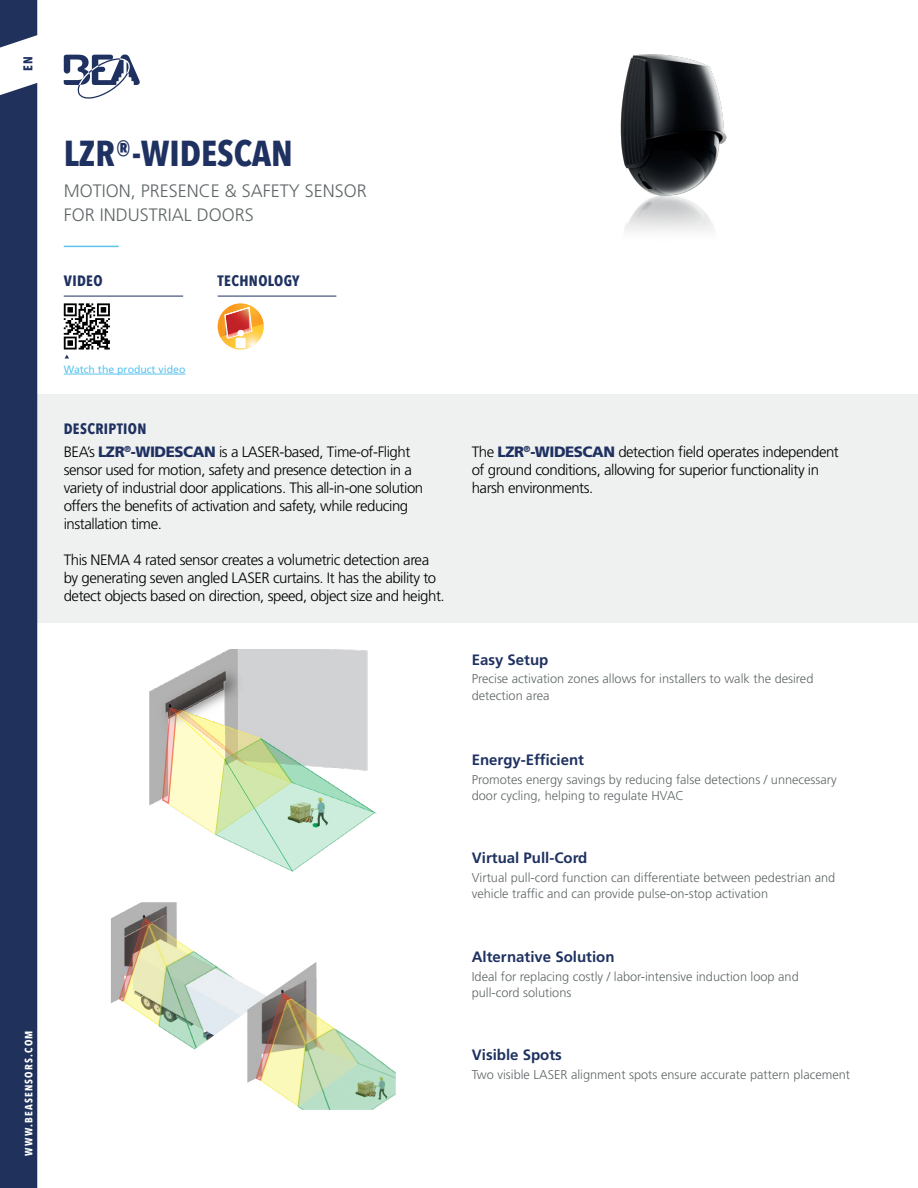
<style>
.page{position:relative;width:918px;height:1188px;background:#fff}
.page>*{position:absolute;margin:0;border:0;box-sizing:border-box;transform-origin:0 0}
.t1{font:700 36px "Avenir Next Condensed";color:#1e3160}
.t2{font:300 18px/24px "Frutiger LT Std";color:#606768}
.t3{font:300 15px/18px "Frutiger LT Std";letter-spacing:-.03em;color:#000}
.t4{font:700 15px "Frutiger LT Std";color:#1e3160}
.t5{font:700 15px "Avenir Next Condensed";letter-spacing:.025em;color:#1e3160}
.t6{font:300 12.75px/16.5px "Frutiger LT Std";color:#606768}
.t7{font:700 12.75px "Avenir Next Condensed";color:#1e3160}
.t8{font:10.5px "Frutiger LT Std";color:#5cc3ef}
.t9{font:700 10.5px "Avenir Next Condensed";letter-spacing:.12em;color:#fff}
.s1{font-weight:900;color:#1e3160}
</style>
<div class="page">
<div style="left:15px;top:395px;width:903px;height:228px;background:#eff0f0"></div>
<div style="left:0;top:83px;width:37px;height:1105px;background:#20325b"></div>
<svg style="left:0;top:0;width:37px;height:48px;background:#3e4e71"></svg>
<svg style="left:64px;top:55px;width:76px;height:44px"></svg>
<img style="left:620px;top:54px;width:107px;height:177px">
<img style="left:110px;top:902px;width:286px;height:208px">
<svg style="left:218px;top:303px;width:46px;height:45px"></svg>
<img style="left:149px;top:650px;width:228px;height:222px">
<hr style="left:64px;top:246px;width:55px;height:1px;background:#5cc3ef">
<hr style="left:218px;top:296px;width:118px;height:1px;background:#1e3160">
<hr style="left:64px;top:374px;width:121px;height:1px;background:#5cc3ef">
<hr style="left:64px;top:296px;width:119px;height:1px;background:#1e3160">
<svg style="left:64px;top:303px;width:46px;height:56px"></svg>
<p class="t7" style="left:20px;top:71px;width:16px;rotate:-90deg">EN</p>
<h1 class="t1" style="left:64px;top:131px;width:231px">LZR®-WIDESCAN</h1>
<p class="t2" style="left:64px;top:179px;width:305px">MOTION, PRESENCE &amp; SAFETY SENSOR<br>FOR INDUSTRIAL DOORS</p>
<p class="t5" style="left:64px;top:272px;width:40px">VIDEO</p>
<p class="t5" style="left:218px;top:272px;width:83px">TECHNOLOGY</p>
<p class="t9" style="left:22px;top:1156px;width:127px;rotate:-90deg">WWW.BEASENSORS.COM</p>
<p class="t8" style="left:64px;top:363px;width:123px">Watch the product video</p>
<p class="t5" style="left:64px;top:420px;width:84px">DESCRIPTION</p>
<p class="t3" style="left:64px;top:443px;width:361px">BEA’s <span class="s1">LZR</span><sup>®</sup><span class="s1">-WIDESCAN</span> is a LASER-based, Time-of-Flight sensor used for motion, safety and presence detection in a variety of industrial door applications. This all-in-one solution offers the benefits of activation and safety, while reducing installation time.</p>
<p class="t3" style="left:64px;top:551px;width:383px">This NEMA 4 rated sensor creates a volumetric detection area by generating seven angled LASER curtains. It has the ability to detect objects based on direction, speed, object size and height.</p>
<p class="t3" style="left:472px;top:443px;width:369px">The <span class="s1">LZR</span><sup>®</sup><span class="s1">-WIDESCAN</span> detection field operates independent of ground conditions, allowing for superior functionality in harsh environments.</p>
<p class="t4" style="left:472px;top:650px;width:78px">Easy Setup</p>
<p class="t6" style="left:472px;top:671px;width:343px">Precise activation zones allows for installers to walk the desired detection area</p>
<p class="t4" style="left:472px;top:751px;width:114px">Energy-Efficient</p>
<p class="t6" style="left:472px;top:771px;width:367px">Promotes energy savings by reducing false detections / unnecessary door cycling, helping to regulate HVAC</p>
<p class="t4" style="left:472px;top:849px;width:117px">Virtual Pull-Cord</p>
<p class="t6" style="left:472px;top:869px;width:365px">Virtual pull-cord function can differentiate between pedestrian and vehicle traffic and can provide pulse-on-stop activation</p>
<p class="t4" style="left:472px;top:948px;width:144px">Alternative Solution</p>
<p class="t6" style="left:472px;top:969px;width:329px">Ideal for replacing costly / labor-intensive induction loop and pull-cord solutions</p>
<p class="t4" style="left:472px;top:1046px;width:92px">Visible Spots</p>
<p class="t6" style="left:472px;top:1066px;width:380px">Two visible LASER alignment spots ensure accurate pattern placement</p>
</div>
